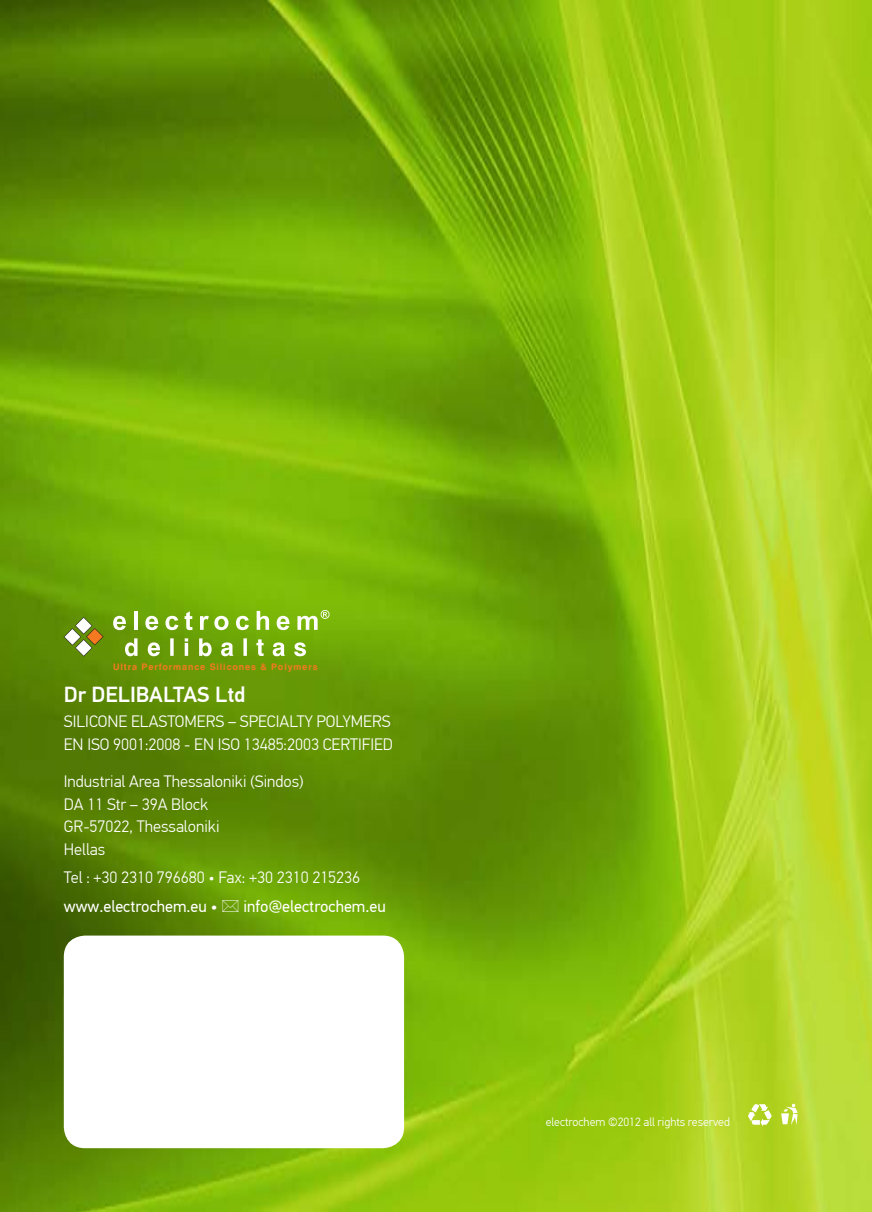
<style>
.page{position:relative;width:872px;height:1212px;background:#fff}
.page>*{position:absolute;margin:0;border:0;box-sizing:border-box;transform-origin:0 0}
.t1{font:500 21.75px "PF Din Text Pro";color:#fff}
.t2{font:300 16.5px/22.5px "PF Din Text Pro";color:#fff}
.t3{font:16.5px "PF Din Text Pro";color:#fff}
.t4{font:300 12px "PF Din Text Pro";color:#fff}
.t5{font:700 8.85px "Helvetica TT";letter-spacing:.1em;color:#f47921}
</style>
<div class="page">
<img style="left:0;top:0;width:872px;height:1212px">
<svg style="left:748px;top:1104px;width:23px;height:22px"></svg>
<svg style="left:781px;top:1104px;width:16px;height:21px"></svg>
<div style="left:64px;top:935px;width:340px;height:213px;background:#fff;border-radius:21px"></div>
<svg style="left:113px;top:616px;width:13px;height:14px"></svg>
<hr style="left:134px;top:611px;width:4px;height:19px;background:#fff">
<svg style="left:145px;top:616px;width:13px;height:14px"></svg>
<svg style="left:165px;top:616px;width:13px;height:14px"></svg>
<svg style="left:184px;top:611px;width:9px;height:19px"></svg>
<svg style="left:200px;top:616px;width:28px;height:14px"></svg>
<svg style="left:236px;top:616px;width:13px;height:14px"></svg>
<svg style="left:257px;top:611px;width:12px;height:19px"></svg>
<svg style="left:277px;top:616px;width:12px;height:14px"></svg>
<svg style="left:297px;top:610px;width:32px;height:20px"></svg>
<svg style="left:125px;top:638px;width:181px;height:18px"></svg>
<svg style="left:64px;top:617px;width:39px;height:39px"></svg>
<svg style="left:64px;top:1136px;width:7px;height:12px"></svg>
<svg style="left:222px;top:899px;width:16px;height:12px"></svg>
<p class="t5" style="left:113px;top:661px;width:206px">Ultra Performance Silicones &amp; Polymers</p>
<h1 class="t1" style="left:64px;top:682px;width:183px">Dr DELIBALTAS Ltd</h1>
<p class="t2" style="left:64px;top:710px;width:331px">SILICONE ELASTOMERS – SPECIALTY POLYMERS<br>EN ISO 9001:2008 - EN ISO 13485:2003 CERTIFIED</p>
<p class="t2" style="left:64px;top:770px;width:241px">Industrial Area Thessaloniki (Sindos)<br>DA 11 Str – 39A Block<br>GR-57022, Thessaloniki<br>Hellas</p>
<p class="t2" style="left:64px;top:866px;width:298px">Tel : +30 2310 796680 • Fax: +30 2310 215236</p>
<p class="t3" style="left:64px;top:896px;width:155px">www.electrochem.eu •</p>
<p class="t3" style="left:243px;top:896px;width:144px">info@electrochem.eu</p>
<p class="t4" style="left:545px;top:1115px;width:186px">electrochem ©2012 all rights reserved</p>
</div>
